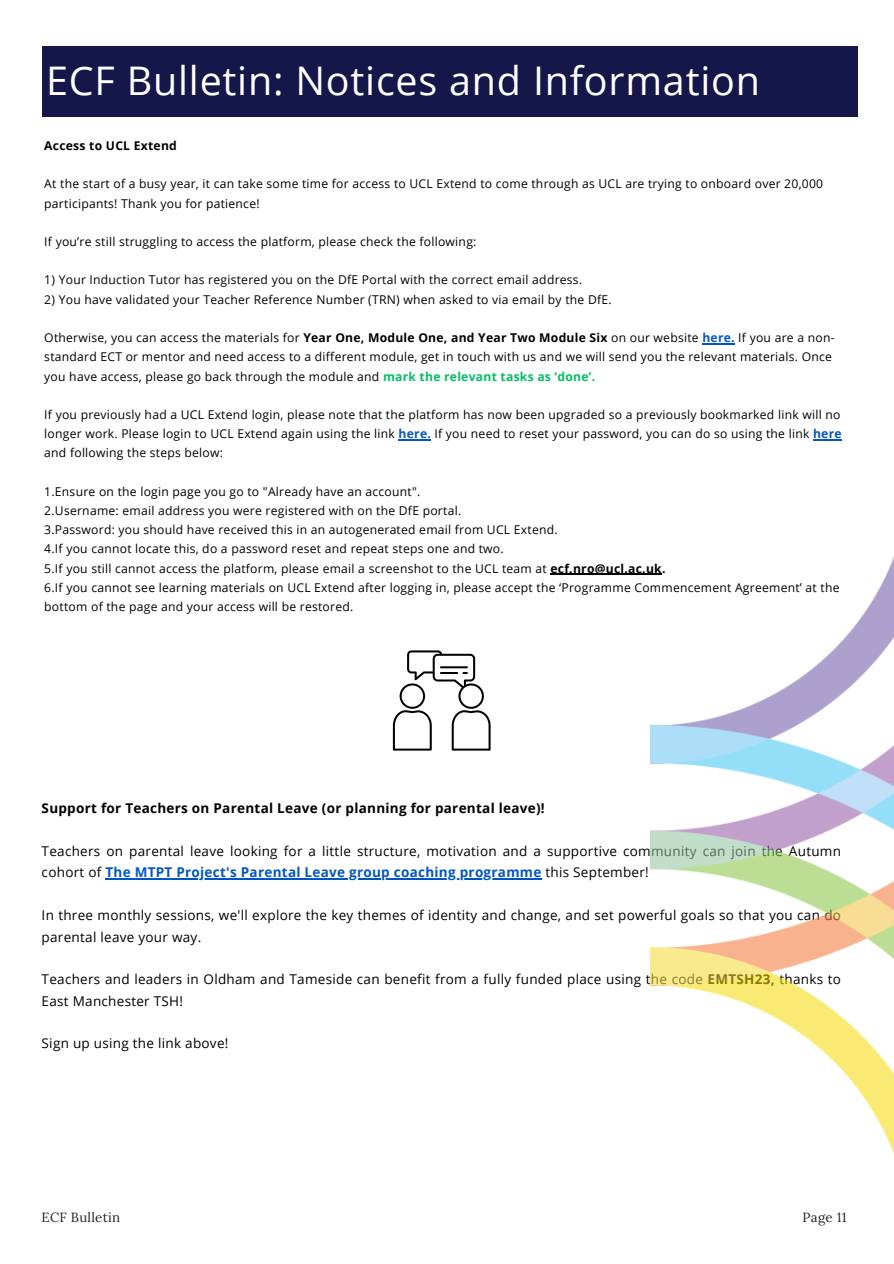
<style>
.page{position:relative;width:894px;height:1264px;background:#fff}
.page>*{position:absolute;margin:0;border:0;box-sizing:border-box;transform-origin:0 0}
.t1{font:39.45px "Open Sans";letter-spacing:.02em;color:#fff}
.t2{font:13.5px/21.3px "Open Sans";letter-spacing:.02em;color:#000}
.t3{font:700 13.5px "Open Sans";letter-spacing:.02em;color:#000}
.t4{font:13.2px "Lora";letter-spacing:.02em;color:#222}
.t5{font:12.15px/19.2px "Open Sans";letter-spacing:.02em;color:#000}
.t6{font:700 12.15px "Open Sans";letter-spacing:.02em;color:#000}
.s1{font-weight:700}
.s2{font-weight:700;color:#0055c6}
.s3{font-weight:700;color:#00bf63}
</style>
<div class="page">
<svg style="left:393px;top:650px;width:97px;height:100px"></svg>
<hr style="left:105px;top:878px;width:436px;height:1px;background:#0055c6">
<img style="left:650px;top:559px;width:243px;height:593px">
<div style="left:42px;top:46px;width:815px;height:70px;background:#15164a"></div>
<hr style="left:702px;top:343px;width:32px;height:1px;background:#0055c6">
<hr style="left:398px;top:439px;width:33px;height:1px;background:#0055c6">
<svg style="left:813px;top:439px;width:28px;height:1px"></svg>
<hr style="left:550px;top:573px;width:111px;height:1px;background:#000">
<p class="t1" style="left:46px;top:53px;width:715px">ECF Bulletin: Notices and Information</p>
<p class="t6" style="left:44px;top:137px;width:134px">Access to UCL Extend</p>
<p class="t5" style="left:44px;top:174px;width:780px">At the start of a busy year, it can take some time for access to UCL Extend to come through as UCL are trying to onboard over 20,000 participants! Thank you for patience!</p>
<p class="t5" style="left:44px;top:232px;width:433px">If you’re still struggling to access the platform, please check the following:</p>
<p class="t5" style="left:44px;top:270px;width:539px">1) Your Induction Tutor has registered you on the DfE Portal with the correct email address.</p>
<p class="t5" style="left:44px;top:289px;width:568px">2) You have validated your Teacher Reference Number (TRN) when asked to via email by the DfE.</p>
<p class="t5" style="left:44px;top:328px;width:791px">Otherwise, you can access the materials for <span class="s1">Year One, Module One, and Year Two Module Six</span> on our website <span class="s2">here.</span> If you are a non&shy;standard ECT or mentor and need access to a different module, get in touch with us and we will send you the relevant materials. Once you have access, please go back through the module and <span class="s3">mark the relevant tasks as ‘done’.</span></p>
<p class="t5" style="left:44px;top:404px;width:798px;text-align:justify">If you previously had a UCL Extend login, please note that the platform has now been upgraded so a previously bookmarked link will no longer work. Please login to UCL Extend again using the link <span class="s2">here.</span> If you need to reset your password, you can do so using the link <span class="s2">here </span>and following the steps below:</p>
<p class="t5" style="left:44px;top:481px;width:377px">1.Ensure on the login page you go to "Already have an account".</p>
<p class="t5" style="left:44px;top:500px;width:418px">2.Username: email address you were registered with on the DfE portal.</p>
<p class="t5" style="left:44px;top:520px;width:514px">3.Password: you should have received this in an autogenerated email from UCL Extend.</p>
<p class="t5" style="left:44px;top:539px;width:461px">4.If you cannot locate this, do a password reset and repeat steps one and two.</p>
<p class="t5" style="left:44px;top:558px;width:622px">5.If you still cannot access the platform, please email a screenshot to the UCL team at <span class="s1">ecf.nro@ucl.ac.uk.</span></p>
<p class="t5" style="left:44px;top:577px;width:796px">6.If you cannot see learning materials on UCL Extend after logging in, please accept the ‘Programme Commencement Agreement’ at the bottom of the page and your access will be restored.</p>
<p class="t3" style="left:42px;top:798px;width:504px">Support for Teachers on Parental Leave (or planning for parental leave)!</p>
<p class="t2" style="left:42px;top:840px;width:800px">Teachers on parental leave looking for a little structure, motivation and a supportive community can join the Autumn cohort of <span class="s2">The MTPT Project's Parental Leave group coaching programme</span> this September!</p>
<p class="t2" style="left:42px;top:904px;width:800px">In three monthly sessions, we'll explore the key themes of identity and change, and set powerful goals so that you can do parental leave your way.</p>
<p class="t2" style="left:42px;top:968px;width:800px">Teachers and leaders in Oldham and Tameside can benefit from a fully funded place using the code <span class="s1">EMTSH23,</span> thanks to<br>East Manchester TSH!</p>
<p class="t2" style="left:42px;top:1032px;width:188px">Sign up using the link above!</p>
<p class="t4" style="left:42px;top:1208px;width:80px">ECF Bulletin</p>
<p class="t4" style="left:802px;top:1208px;width:45px">Page 11</p>
</div>
